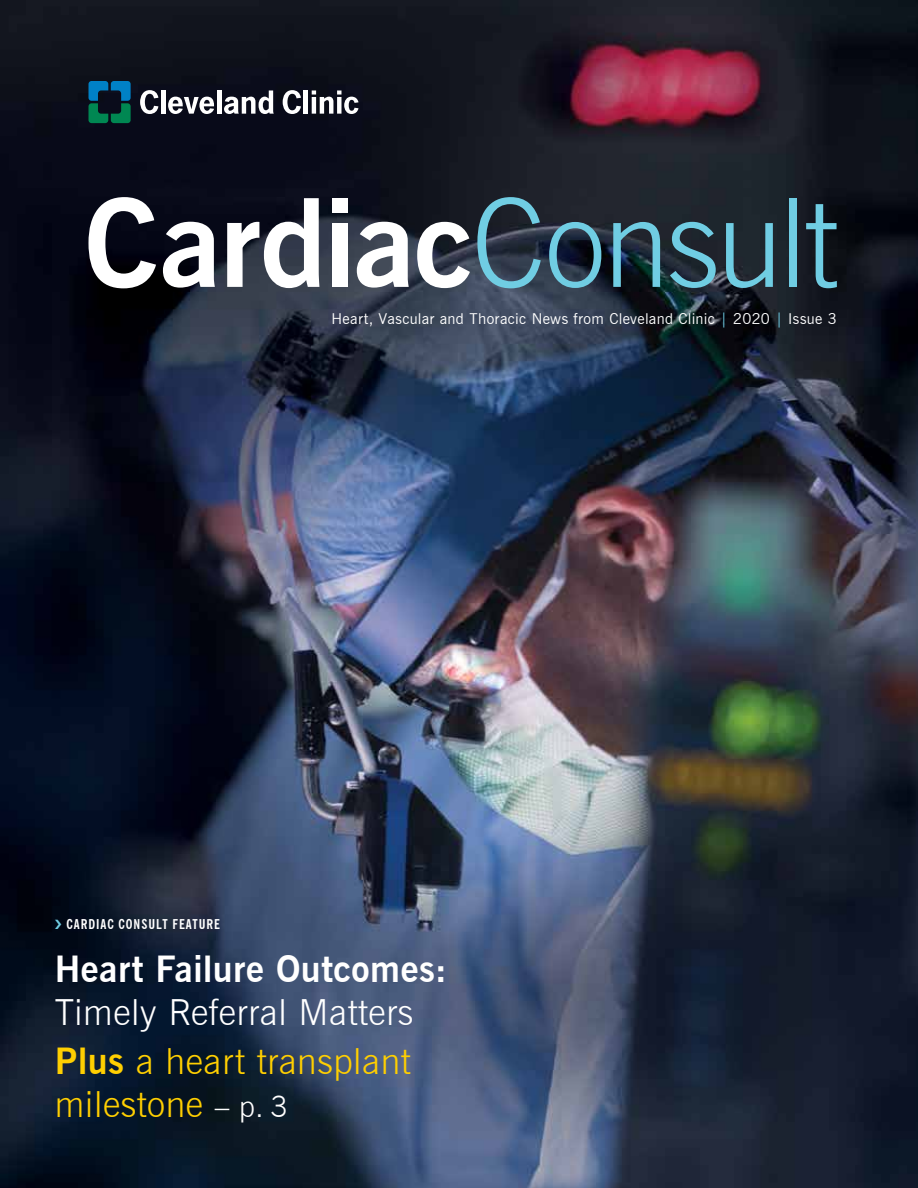
<style>
.page{position:relative;width:918px;height:1188px;background:#fff}
.page>*{position:absolute;margin:0;border:0;box-sizing:border-box;transform-origin:0 0}
.t1{font:300 36px/48.6px "News Gothic BT";letter-spacing:.015em;color:#fff}
.t2{font:700 36px "News Gothic BT";letter-spacing:.015em;color:#fff}
.t3{font:300 36px "News Gothic BT";letter-spacing:.015em;color:#ffcf01}
.t4{font:15px "News Gothic BT";letter-spacing:.02em;color:#fff}
.t5{font:700 condensed 13.5px "News Gothic BT";letter-spacing:.07em;color:#fff}
.s1{color:#70cde3}
.s2{font-weight:700;color:#ffcf01}
.s3{color:#ffcf01}
.s4{font-size:29.25px;color:#fff}
</style>
<div class="page">
<img style="left:0;top:0;width:918px;height:1188px">
<svg style="left:88px;top:81px;width:43px;height:42px;background:#035660"></svg>
<svg style="left:140px;top:90px;width:18px;height:24px"></svg>
<hr style="left:161px;top:90px;width:4px;height:24px;background:#fff">
<svg style="left:168px;top:97px;width:46px;height:17px"></svg>
<hr style="left:217px;top:90px;width:4px;height:24px;background:#fff">
<svg style="left:283px;top:90px;width:18px;height:24px"></svg>
<hr style="left:304px;top:90px;width:4px;height:24px;background:#fff">
<svg style="left:312px;top:90px;width:46px;height:24px"></svg>
<svg style="left:224px;top:90px;width:50px;height:24px"></svg>
<svg style="left:88px;top:197px;width:68px;height:91px"></svg>
<svg style="left:163px;top:222px;width:52px;height:66px"></svg>
<svg style="left:227px;top:198px;width:92px;height:90px"></svg>
<div style="left:332px;top:198px;width:15px;height:14px;background:#fff"></div>
<div style="left:332px;top:223px;width:15px;height:64px;background:#fff"></div>
<svg style="left:357px;top:222px;width:52px;height:66px"></svg>
<svg style="left:417px;top:222px;width:53px;height:66px"></svg>
<svg style="left:477px;top:197px;width:64px;height:91px;background:#3c5969"></svg>
<svg style="left:549px;top:222px;width:52px;height:66px;background:#395e71"></svg>
<svg style="left:613px;top:222px;width:47px;height:65px;background:#376270"></svg>
<svg style="left:670px;top:222px;width:46px;height:66px;background:#3b616e"></svg>
<svg style="left:726px;top:223px;width:47px;height:65px;background:#3e6572"></svg>
<div style="left:789px;top:199px;width:7px;height:88px;background:#70cde3"></div>
<svg style="left:806px;top:204px;width:31px;height:84px;background:#2e4e5a"></svg>
<svg style="left:55px;top:920px;width:6px;height:9px"></svg>
<p class="t4" style="left:331px;top:309px;width:507px">Heart, Vascular and Thoracic News from Cleveland Clinic <span class="s1">|</span> 2020 <span class="s1">|</span> Issue 3</p>
<p class="t5" style="left:67px;top:916px;width:155px">CARDIAC CONSULT FEATURE</p>
<h1 class="t2" style="left:55px;top:947px;width:394px">Heart Failure Outcomes:</h1>
<h1 class="t1" style="left:55px;top:988px;width:360px">Timely Referral Matters<br><span class="s2">Plus</span> <span class="s3">a heart transplant</span></h1>
<h1 class="t3" style="left:55px;top:1083px;width:235px">milestone <span class="s4">– p. 3</span></h1>
</div>
